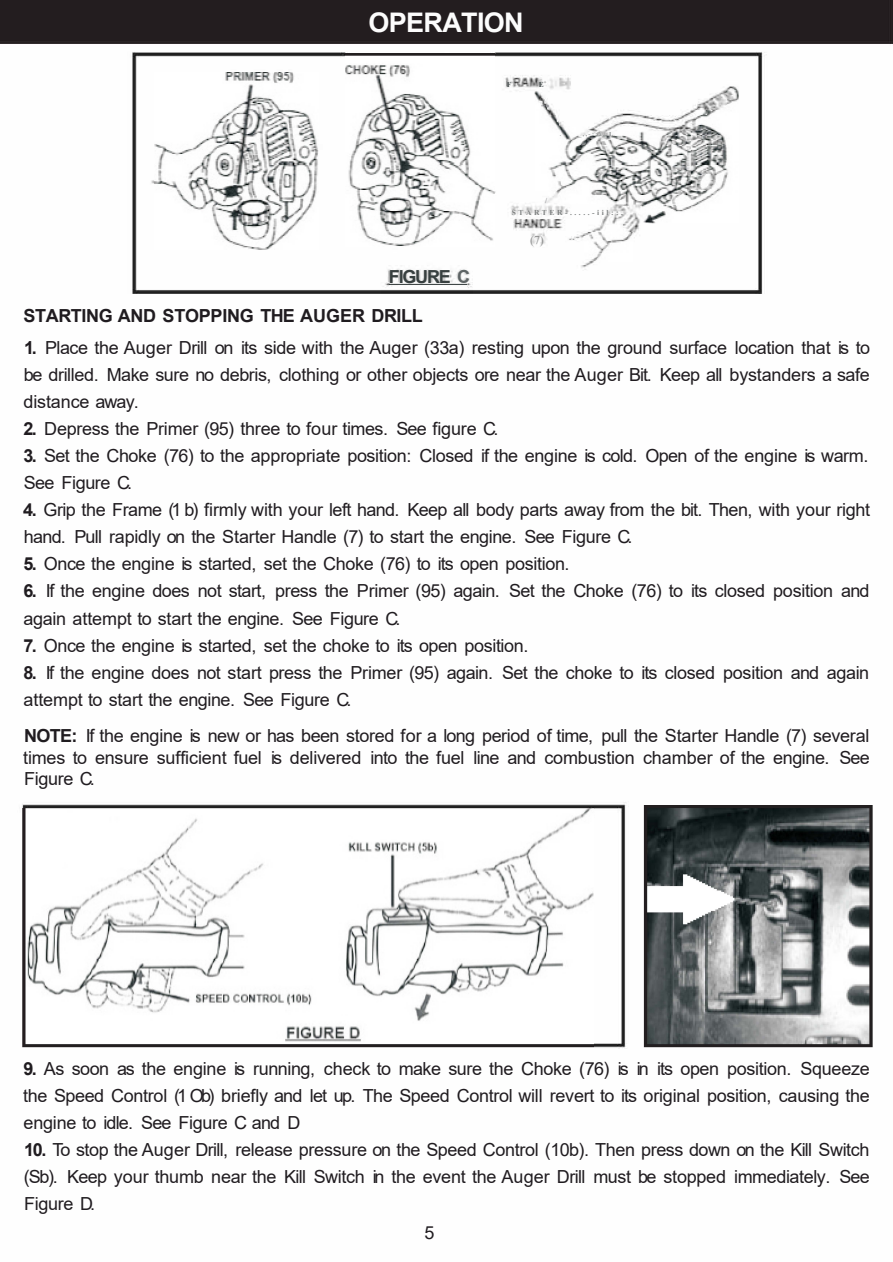
<style>
.page{position:relative;width:893px;height:1262px;background:#fff}
.page>*{position:absolute;margin:0;border:0;box-sizing:border-box;transform-origin:0 0}
.t1{font:700 27px "Arial";letter-spacing:-.025em;color:#fcfcfc}
.t2{font:18px/27px "Arial";letter-spacing:-.02em;color:#201c20;text-align:justify}
.t3{font:700 18px "Arial";letter-spacing:-.02em;color:#201c20}
.t4{font:700 18px "Arial";letter-spacing:-.07em;color:#384040}
.t5{font:12px "Times New Roman";color:#8d8e8e}
.t6{font:12px "Times New Roman";color:#98989c}
.t7{font:700 7.5px "Times New Roman";letter-spacing:.34em;color:#7c7f7f}
.t8{font:700 7.5px "Times New Roman";color:#464e4e}
.t9{font:700 7.5px "Times New Roman";color:#949498}
.t10{font:700 6px "Times New Roman";color:#8c9090}
.t11{font:6px "Times New Roman";color:#b6b6b6}
.t12{font:700 6px "Times New Roman";color:#a7a7a7}
.s1{color:#5e6465}
.s2{font-weight:700}
</style>
<div class="page">
<img style="left:0;top:0;width:893px;height:1049px">
<img style="left:154px;top:72px;width:164px;height:177px">
<img style="left:346px;top:53px;width:148px;height:193px">
<img style="left:534px;top:86px;width:205px;height:137px">
<img style="left:583px;top:232px;width:51px;height:30px">
<img style="left:22px;top:808px;width:571px;height:240px">
<img style="left:644px;top:805px;width:230px;height:243px">
<hr style="left:389px;top:284px;width:78px;height:1px;background:#2c3434">
<h1 class="t1" style="left:368px;top:3px;width:157px">OPERATION</h1>
<p class="t4" style="left:389px;top:263px;width:83px">FIGURE <span class="s1">C</span></p>
<p class="t3" style="left:24px;top:303px;width:400px">STARTING AND STOPPING THE AUGER DRILL</p>
<p class="t8" style="left:507px;top:79px;width:6px">F</p>
<p class="t8" style="left:539px;top:79px;width:7px">E</p>
<p class="t6" style="left:540px;top:97px;width:11px">··•</p>
<p class="t12" style="left:560px;top:130px;width:3px">.</p>
<p class="t10" style="left:578px;top:130px;width:45px">_,,-:;a,,L__</p>
<p class="t9" style="left:545px;top:195px;width:4px">/</p>
<p class="t7" style="left:512px;top:207px;width:113px">STARTER-.....-iil::.</p>
<p class="t5" style="left:530px;top:230px;width:51px">(7) ..-</p>
<p class="t11" style="left:654px;top:115px;width:8px">. -</p>
<p class="t2" style="left:24px;top:334px;width:848px"><span class="s2">1.</span> Place the Auger Drill on its side with the Auger (33a) resting upon the ground surface location that is to be drilled. Make sure no debris, clothing or other objects ore near the Auger Bit. Keep all bystanders a safe distance away.</p>
<p class="t2" style="left:24px;top:415px;width:476px"><span class="s2">2.</span> Depress the Primer (95) three to four times. See figure C.</p>
<p class="t2" style="left:24px;top:442px;width:846px"><span class="s2">3.</span> Set the Choke (76) to the appropriate position: Closed if the engine is cold. Open of the engine is warm.<br>See Figure C.</p>
<p class="t2" style="left:23px;top:496px;width:848px"><span class="s2">4.</span> Grip the Frame (1 b) firmly with your left hand. Keep all body parts away from the bit. Then, with your right hand. Pull rapidly on the Starter Handle (7) to start the engine. See Figure C.</p>
<p class="t2" style="left:24px;top:550px;width:547px"><span class="s2">5.</span> Once the engine is started, set the Choke (76) to its open position.</p>
<p class="t2" style="left:24px;top:577px;width:847px"><span class="s2">6.</span> If the engine does not start, press the Primer (95) again. Set the Choke (76) to its closed position and again attempt to start the engine. See Figure C.</p>
<p class="t2" style="left:24px;top:631px;width:506px"><span class="s2">7.</span> Once the engine is started, set the choke to its open position.</p>
<p class="t2" style="left:24px;top:658px;width:847px"><span class="s2">8.</span> If the engine does not start press the Primer (95) again. Set the choke to its closed position and again attempt to start the engine. See Figure C.</p>
<p class="t2" style="left:23px;top:725px;width:848px;line-height:21.6px"><span class="s2">NOTE:</span> If the engine is new or has been stored for a long period of time, pull the Starter Handle (7) several times to ensure sufficient fuel is delivered into the fuel line and combustion chamber of the engine. See Figure C.</p>
<p class="t2" style="left:23px;top:1055px;width:848px"><span class="s2">9.</span> As soon as the engine is running, check to make sure the Choke (76) is in its open position. Squeeze the Speed Control (1 Ob) briefly and let up. The Speed Control will revert to its original position, causing the engine to idle. See Figure C and D</p>
<p class="t2" style="left:24px;top:1136px;width:847px"><span class="s2">10.</span> To stop the Auger Drill, release pressure on the Speed Control (10b). Then press down on the Kill Switch (Sb). Keep your thumb near the Kill Switch in the event the Auger Drill must be stopped immediately. See Figure D.</p>
<p class="t2" style="left:424px;top:1218px;width:12px">5</p>
</div>
